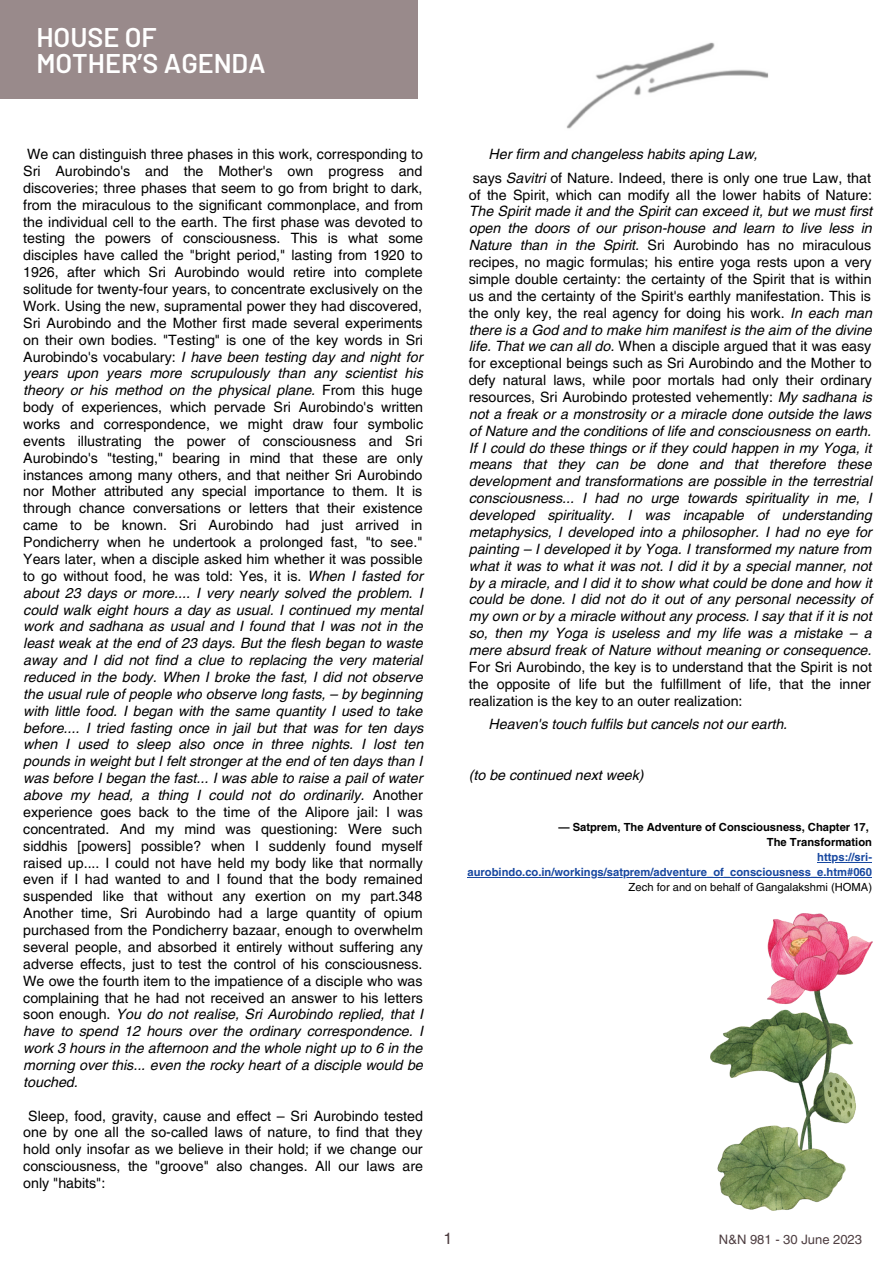
<style>
.page{position:relative;width:893px;height:1264px;background:#fff}
.page>*{position:absolute;margin:0;border:0;box-sizing:border-box;transform-origin:0 0}
.t1{font:600 27px "Barlow";color:#fff}
.t2{font:16.05px "Helvetica LT Pro";color:#4e3e41}
.t3{font:14.25px/16.8px "Helvetica LT Pro";color:#000;text-align:justify}
.t4{font:italic 14.25px/16.8px "Helvetica LT Pro";color:#000;text-align:justify}
.t5{font:13.05px "Helvetica LT Pro";color:#4e3e41}
.t6{font:700 11.25px/15px "Helvetica LT Pro";color:#1848a0;text-align:right}
.t7{font:700 11.25px "Helvetica LT Pro";color:#000}
.t8{font:11.25px "Helvetica LT Pro";color:#000}
.s1{font-style:italic}
.s2{font-style:normal}
</style>
<div class="page">
<div style="left:0;top:0;width:417px;height:99px;background:#998a8b"></div>
<img style="left:566px;top:42px;width:203px;height:87px">
<img style="left:710px;top:913px;width:162px;height:297px">
<hr style="left:817px;top:862px;width:55px;height:1px;background:#1848a0">
<hr style="left:467px;top:877px;width:405px;height:1px;background:#1848a0">
<p class="t1" style="left:36px;top:20px;width:122px">HOUSE OF</p>
<p class="t1" style="left:36px;top:46px;width:231px">MOTHER’S AGENDA</p>
<p class="t3" style="left:23px;top:147px;width:401px">We can distinguish three phases in this work, corresponding to Sri Aurobindo's and the Mother's own progress and discoveries; three phases that seem to go from bright to dark, from the miraculous to the significant commonplace, and from the individual cell to the earth. The first phase was devoted to testing the powers of consciousness. This is what some disciples have called the "bright period," lasting from 1920 to 1926, after which Sri Aurobindo would retire into complete solitude for twenty-four years, to concentrate exclusively on the Work. Using the new, supramental power they had discovered, Sri Aurobindo and the Mother first made several experiments on their own bodies. "Testing" is one of the key words in Sri Aurobindo's vocabulary: <span class="s1">I have been testing day and night for years upon years more scrupulously than any scientist his theory or his method on the physical plane.</span> From this huge body of experiences, which pervade Sri Aurobindo's written works and correspondence, we might draw four symbolic events illustrating the power of consciousness and Sri Aurobindo's "testing," bearing in mind that these are only instances among many others, and that neither Sri Aurobindo nor Mother attributed any special importance to them. It is through chance conversations or letters that their existence came to be known. Sri Aurobindo had just arrived in Pondicherry when he undertook a prolonged fast, "to see." Years later, when a disciple asked him whether it was possible to go without food, he was told: Yes, it is. <span class="s1">When I fasted for about 23 days or more.... I very nearly solved the problem. I could walk eight hours a day as usual. I continued my mental work and sadhana as usual and I found that I was not in the least weak at the end of 23 days. But the flesh began to waste away and I did not find a clue to replacing the very material reduced in the body. When I broke the fast, I did not observe the usual rule of people who observe long fasts, – by beginning with little food. I began with the same quantity I used to take before.... I tried fasting once in jail but that was for ten days when I used to sleep also once in three nights. I lost ten pounds in weight but I felt stronger at the end of ten days than I was before I began the fast... I was able to raise a pail of water above my head, a thing I could not do ordinarily.</span> Another experience goes back to the time of the Alipore jail: I was concentrated. And my mind was questioning: Were such siddhis [powers] possible? when I suddenly found myself raised up.... I could not have held my body like that normally even if I had wanted to and I found that the body remained suspended like that without any exertion on my part.348<br>Another time, Sri Aurobindo had a large quantity of opium purchased from the Pondicherry bazaar, enough to overwhelm several people, and absorbed it entirely without suffering any adverse effects, just to test the control of his consciousness.<br>We owe the fourth item to the impatience of a disciple who was complaining that he had not received an answer to his letters soon enough. <span class="s1">You do not realise, Sri Aurobindo replied, that I have to spend 12 hours over the ordinary correspondence. I work 3 hours in the afternoon and the whole night up to 6 in the morning over this... even the rocky heart of a disciple would be touched.</span></p>
<p class="t3" style="left:23px;top:1108px;width:401px;text-indent:5px">Sleep, food, gravity, cause and effect – Sri Aurobindo tested one by one all the so-called laws of nature, to find that they hold only insofar as we believe in their hold; if we change our consciousness, the "groove" also changes. All our laws are only "habits":</p>
<p class="t4" style="left:488px;top:147px;width:270px">Her firm and changeless habits aping Law,</p>
<p class="t4" style="left:469px;top:171px;width:405px"><span class="s2">says</span> Savitri <span class="s2">of Nature. Indeed, there is only one true Law, that of the Spirit, which can modify all the lower habits of Nature:<br></span>The Spirit made it and the Spirit can exceed it, but we must first open the doors of our prison-house and learn to live less in Nature than in the Spirit. <span class="s2">Sri Aurobindo has no miraculous recipes, no magic formulas; his entire yoga rests upon a very simple double certainty: the certainty of the Spirit that is within us and the certainty of the Spirit's earthly manifestation. This is the only key, the real agency for doing his work.</span> In each man there is a God and to make him manifest is the aim of the divine life. That we can all do. <span class="s2">When a disciple argued that it was easy for exceptional beings such as Sri Aurobindo and the Mother to defy natural laws, while poor mortals had only their ordinary resources, Sri Aurobindo protested vehemently:</span> My sadhana is not a freak or a monstrosity or a miracle done outside the laws of Nature and the conditions of life and consciousness on earth.<br>If I could do these things or if they could happen in my Yoga, it means that they can be done and that therefore these development and transformations are possible in the terrestrial consciousness... I had no urge towards spirituality in me, I developed spirituality. I was incapable of understanding metaphysics, I developed into a philosopher. I had no eye for painting – I developed it by Yoga. I transformed my nature from what it was to what it was not. I did it by a special manner, not by a miracle, and I did it to show what could be done and how it could be done. I did not do it out of any personal necessity of my own or by a miracle without any process. I say that if it is not so, then my Yoga is useless and my life was a mistake – a mere absurd freak of Nature without meaning or consequence.<br><span class="s2">For Sri Aurobindo, the key is to understand that the Spirit is not the opposite of life but the fulfillment of life, that the inner realization is the key to an outer realization:</span></p>
<p class="t4" style="left:488px;top:717px;width:300px">Heaven's touch fulfils but cancels not our earth.</p>
<p class="t4" style="left:469px;top:767px;width:176px">(to be continued next week)</p>
<p class="t7" style="left:558px;top:823px;width:312px">— Satprem, The Adventure of Consciousness, Chapter 17,</p>
<p class="t7" style="left:766px;top:838px;width:107px">The Transformation</p>
<p class="t6" style="left:467px;top:850px;width:406px">https://sri&shy;aurobindo.co.in/workings/satprem/adventure_of_consciousness_e.htm#060</p>
<p class="t8" style="left:628px;top:883px;width:245px">Zech for and on behalf of Gangalakshmi (HOMA)</p>
<p class="t2" style="left:443px;top:1232px;width:10px">1</p>
<p class="t5" style="left:718px;top:1234px;width:145px">N&amp;N 981 - 30 June 2023</p>
</div>
